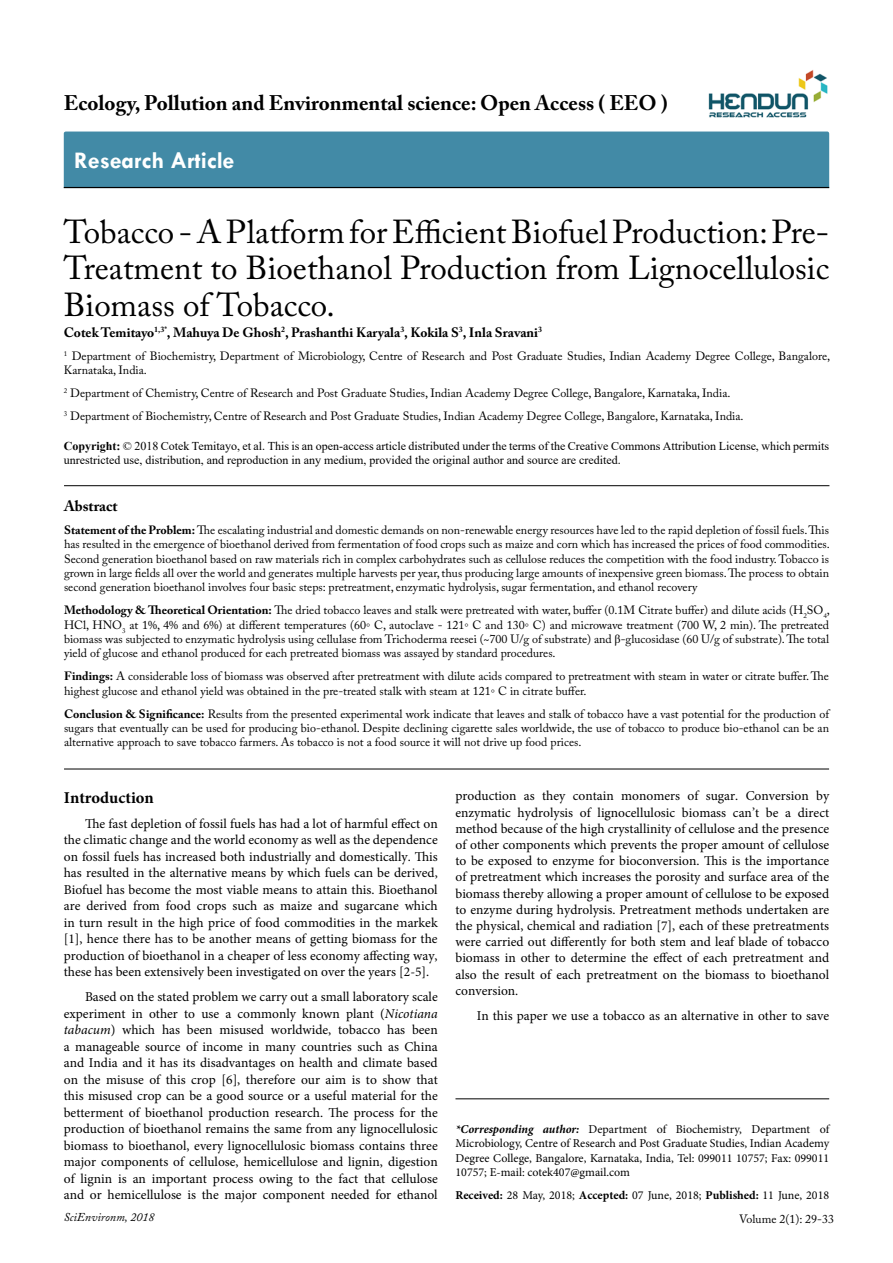
<style>
.page{position:relative;width:893px;height:1263px;background:#fff}
.page>*{position:absolute;margin:0;border:0;box-sizing:border-box;transform-origin:0 0}
.t1{font:33px/36.3px "Adobe Caslon Pro";color:#000;text-align:justify}
.t2{font:700 24px "Tw Cen";color:#fff}
.t3{font:700 21px "Adobe Caslon Pro";color:#000}
.t4{font:700 16.5px "Minion Pro";color:#000}
.t5{font:700 15px "Adobe Caslon Pro";color:#000}
.t6{font:13.5px/16.5px "Minion Pro";color:#000;text-align:justify}
.t7{font:700 13.5px "Adobe Caslon Pro";color:#000}
.t8{font:12px/14.4px "Adobe Caslon Pro";color:#000}
.t9{font:12px/14.4px "Minion Pro";color:#000;text-align:justify}
.t10{font:12px/14.4px "Times New Roman";color:#000}
.t11{font:italic 12px "Adobe Caslon Pro";color:#000}
.s1{font-weight:700}
.s2{font-family:"Times New Roman"}
.s3{font-style:italic}
.s4{font-weight:700;font-style:italic}
</style>
<div class="page">
<div style="left:64px;top:132px;width:765px;height:55px;background:#428aa6"></div>
<hr style="left:64px;top:187px;width:765px;height:1px;background:#000">
<img style="left:708px;top:70px;width:120px;height:48px">
<hr style="left:64px;top:485px;width:765px;height:1px;background:#000">
<hr style="left:64px;top:769px;width:765px;height:1px;background:#000">
<hr style="left:455px;top:1098px;width:374px;height:1px;background:#000">
<h3 class="t3" style="left:64px;top:91px;width:605px">Ecology, Pollution and Environmental science: Open Access ( EEO )</h3>
<h2 class="t2" style="left:74px;top:146px;width:162px">Research Article</h2>
<h1 class="t1" style="left:64px;top:213px;width:767px">Tobacco - A Platform for Efficient Biofuel Production: Pre-Treatment to Bioethanol Production from Lignocellulosic Biomass of Tobacco.</h1>
<p class="t7" style="left:64px;top:324px;width:480px">Cotek Temitayo<sup>1,3*</sup>, Mahuya De Ghosh<sup>2</sup>, Prashanthi Karyala<sup>3</sup>, Kokila S<sup>3</sup>, Inla Sravani<sup>3</sup></p>
<p class="t8" style="left:64px;top:348px;width:768px"><sup>1</sup> Department of Biochemistry, Department of Microbiology, Centre of Research and Post Graduate Studies, Indian Academy Degree College, Bangalore,<br>Karnataka, India.</p>
<p class="t8" style="left:64px;top:382px;width:681px;line-height:23px"><sup>2</sup> Department of Chemistry, Centre of Research and Post Graduate Studies, Indian Academy Degree College, Bangalore, Karnataka, India.<br><sup>3</sup> Department of Biochemistry, Centre of Research and Post Graduate Studies, Indian Academy Degree College, Bangalore, Karnataka, India.</p>
<p class="t10" style="left:64px;top:438px;width:767px"><span class="s1">Copyright:</span> © 2018 Cotek Temitayo, et al. This is an open-access article distributed under the terms of the Creative Commons Attribution License, which permits unrestricted use, distribution, and reproduction in any medium, provided the original author and source are credited.</p>
<p class="t5" style="left:64px;top:497px;width:55px">Abstract</p>
<p class="t8" style="left:64px;top:522px;width:767px;text-align:justify"><span class="s1">Statement of the Problem:</span> The escalating industrial and domestic demands on non-renewable energy resources have led to the rapid depletion of fossil fuels. This has resulted in the emergence of bioethanol derived from fermentation of food crops such as maize and corn which has increased the prices of food commodities.<br>Second generation bioethanol based on raw materials rich in complex carbohydrates such as cellulose reduces the competition with the food industry. Tobacco is grown in large fields all over the world and generates multiple harvests per year, thus producing large amounts of inexpensive green biomass. The process to obtain second generation bioethanol involves four basic steps: pretreatment, enzymatic hydrolysis, sugar fermentation, and ethanol recovery</p>
<p class="t8" style="left:64px;top:603px;width:767px;text-align:justify"><span class="s1">Methodology &amp; Theoretical Orientation:</span> The dried tobacco leaves and stalk were pretreated with water, buffer (0.1M Citrate buffer) and dilute acids (H<sub>2</sub>SO<sub>4</sub>, HCl, HNO<sub>3</sub> at 1%, 4% and 6%) at different temperatures (60<span class="s2">◦</span> C, autoclave - 121<span class="s2">◦</span> C and 130<span class="s2">◦</span> C) and microwave treatment (700 W, 2 min). The pretreated biomass was subjected to enzymatic hydrolysis using cellulase from Trichoderma reesei (~700 U/g of substrate) and <span class="s2">β</span>-glucosidase (60 U/g of substrate). The total yield of glucose and ethanol produced for each pretreated biomass was assayed by standard procedures.</p>
<p class="t8" style="left:64px;top:669px;width:766px"><span class="s1">Findings:</span> A considerable loss of biomass was observed after pretreatment with dilute acids compared to pretreatment with steam in water or citrate buffer. The highest glucose and ethanol yield was obtained in the pre-treated stalk with steam at 121<span class="s2">◦</span> C in citrate buffer.</p>
<p class="t8" style="left:64px;top:706px;width:767px;text-align:justify"><span class="s1">Conclusion &amp; Significance:</span> Results from the presented experimental work indicate that leaves and stalk of tobacco have a vast potential for the production of sugars that eventually can be used for producing bio-ethanol. Despite declining cigarette sales worldwide, the use of tobacco to produce bio-ethanol can be an alternative approach to save tobacco farmers. As tobacco is not a food source it will not drive up food prices.</p>
<h3 class="t4" style="left:64px;top:786px;width:92px">Introduction</h3>
<p class="t6" style="left:64px;top:815px;width:375px;text-indent:21px">The fast depletion of fossil fuels has had a lot of harmful effect on the climatic change and the world economy as well as the dependence on fossil fuels has increased both industrially and domestically. This has resulted in the alternative means by which fuels can be derived, Biofuel has become the most viable means to attain this. Bioethanol are derived from food crops such as maize and sugarcane which in turn result in the high price of food commodities in the markek [1], hence there has to be another means of getting biomass for the production of bioethanol in a cheaper of less economy affecting way, these has been extensively been investigated on over the years [2-5].</p>
<p class="t6" style="left:64px;top:989px;width:375px;text-indent:21px">Based on the stated problem we carry out a small laboratory scale experiment in other to use a commonly known plant (<span class="s3">Nicotiana tabacum</span>) which has been misused worldwide, tobacco has been a manageable source of income in many countries such as China and India and it has its disadvantages on health and climate based on the misuse of this crop [6], therefore our aim is to show that this misused crop can be a good source or a useful material for the betterment of bioethanol production research. The process for the production of bioethanol remains the same from any lignocellulosic biomass to bioethanol, every lignocellulosic biomass contains three major components of cellulose, hemicellulose and lignin, digestion of lignin is an important process owing to the fact that cellulose and or hemicellulose is the major component needed for ethanol</p>
<p class="t6" style="left:455px;top:788px;width:375px">production as they contain monomers of sugar. Conversion by enzymatic hydrolysis of lignocellulosic biomass can’t be a direct method because of the high crystallinity of cellulose and the presence of other components which prevents the proper amount of cellulose to be exposed to enzyme for bioconversion. This is the importance of pretreatment which increases the porosity and surface area of the biomass thereby allowing a proper amount of cellulose to be exposed to enzyme during hydrolysis. Pretreatment methods undertaken are the physical, chemical and radiation [7], each of these pretreatments were carried out differently for both stem and leaf blade of tobacco biomass in other to determine the effect of each pretreatment and also the result of each pretreatment on the biomass to bioethanol conversion.</p>
<p class="t6" style="left:477px;top:1007px;width:354px">In this paper we use a tobacco as an alternative in other to save</p>
<p class="t9" style="left:455px;top:1122px;width:375px"><span class="s4">*Corresponding author:</span> Department of Biochemistry, Department of Microbiology, Centre of Research and Post Graduate Studies, Indian Academy Degree College, Bangalore, Karnataka, India, Tel: 099011 10757; Fax: 099011<br>10757; E-mail: cotek407@gmail.com</p>
<p class="t9" style="left:455px;top:1188px;width:375px"><span class="s1">Received:</span> 28 May, 2018; <span class="s1">Accepted:</span> 07 June, 2018; <span class="s1">Published:</span> 11 June, 2018</p>
<p class="t11" style="left:64px;top:1210px;width:92px">SciEnvironm, 2018</p>
<p class="t8" style="left:739px;top:1211px;width:96px">Volume 2(1): 29-33</p>
</div>
